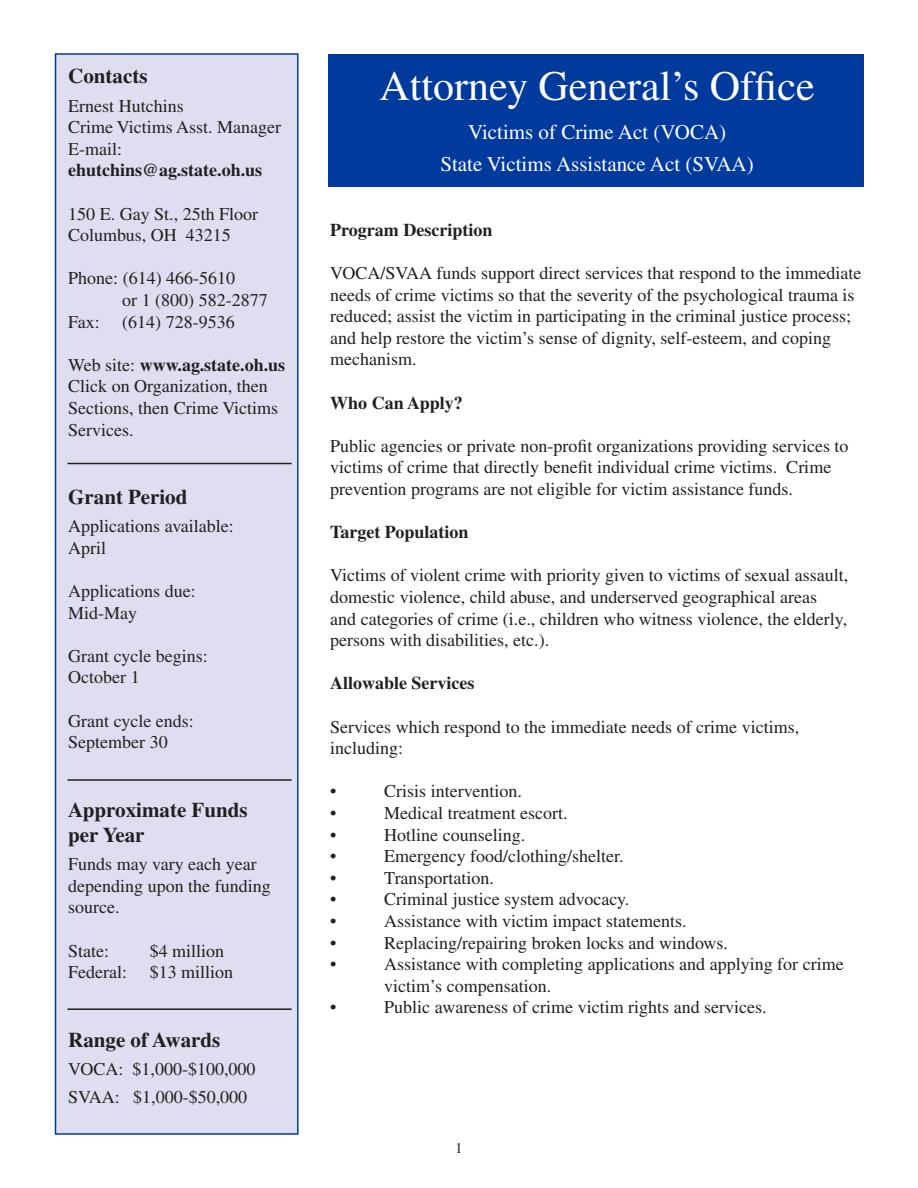
<style>
.page{position:relative;width:918px;height:1188px;background:#fff}
.page>*{position:absolute;margin:0;border:0;box-sizing:border-box;transform-origin:0 0}
.t1{font:42px "Times";color:#fff}
.t2{font:700 21px/25.2px "Times";color:#231f20}
.t3{font:21px/32px "Times";color:#fff;text-align:center}
.t4{font:18px/21.6px "Times";color:#231f20}
.t5{font:700 18px "Times";color:#231f20}
.t6{font:15px "Times";color:#231f20}
.s1{font-weight:700}
</style>
<div class="page">
<div style="left:328px;top:54px;width:536px;height:132px;background:#003a9c"></div>
<div style="left:56px;top:54px;width:242px;height:1080px;background:#dfdef1"></div>
<div style="left:55px;top:53px;width:244px;height:1082px;border:2px solid #003a9c"></div>
<hr style="left:68px;top:463px;width:224px;height:1px;background:#231f20">
<hr style="left:68px;top:779px;width:224px;height:2px;background:#231f20">
<hr style="left:67px;top:1008px;width:225px;height:2px;background:#231f20">
<p class="t2" style="left:68px;top:63px;width:81px">Contacts</p>
<p class="t4" style="left:68px;top:95px;width:215px">Ernest Hutchins<br>Crime Victims Asst. Manager<br>E-mail:</p>
<p class="t5" style="left:68px;top:159px;width:195px">ehutchins@ag.state.oh.us</p>
<p class="t4" style="left:68px;top:203px;width:192px">150 E. Gay St., 25th Floor<br>Columbus, OH 43215</p>
<p class="t4" style="left:68px;top:267px;width:168px">Phone: (614) 466-5610</p>
<p class="t4" style="left:122px;top:289px;width:147px">or 1 (800) 582-2877</p>
<p class="t4" style="left:68px;top:311px;width:168px">Fax: (614) 728-9536</p>
<p class="t4" style="left:68px;top:354px;width:219px">Web site: <span class="s1">www.ag.state.oh.us<br></span>Click on Organization, then<br>Sections, then Crime Victims<br>Services.</p>
<p class="t2" style="left:68px;top:484px;width:121px">Grant Period</p>
<p class="t4" style="left:68px;top:515px;width:167px">Applications available:<br>April</p>
<p class="t4" style="left:68px;top:580px;width:129px">Applications due:<br>Mid-May</p>
<p class="t4" style="left:68px;top:645px;width:141px">Grant cycle begins:<br>October 1</p>
<p class="t4" style="left:68px;top:710px;width:127px">Grant cycle ends:<br>September 30</p>
<p class="t2" style="left:68px;top:797px;width:181px">Approximate Funds per Year</p>
<p class="t4" style="left:68px;top:853px;width:204px">Funds may vary each year depending upon the funding source.</p>
<p class="t4" style="left:68px;top:940px;width:43px">State:</p>
<p class="t4" style="left:150px;top:940px;width:76px">$4 million</p>
<p class="t4" style="left:68px;top:961px;width:60px">Federal:</p>
<p class="t4" style="left:150px;top:961px;width:85px">$13 million</p>
<p class="t2" style="left:68px;top:1026px;width:154px">Range of Awards</p>
<p class="t4" style="left:68px;top:1055px;width:189px;line-height:28.3px">VOCA: $1,000-$100,000<br>SVAA: $1,000-$50,000</p>
<h1 class="t1" style="left:379px;top:63px;width:437px">Attorney General’s Office</h1>
<p class="t3" style="left:440px;top:116px;width:315px">Victims of Crime Act (VOCA)<br>State Victims Assistance Act (SVAA)</p>
<p class="t5" style="left:330px;top:219px;width:164px">Program Description</p>
<p class="t4" style="left:330px;top:262px;width:533px">VOCA/SVAA funds support direct services that respond to the immediate needs of crime victims so that the severity of the psychological trauma is reduced; assist the victim in participating in the criminal justice process; and help restore the victim’s sense of dignity, self-esteem, and coping mechanism.</p>
<p class="t5" style="left:330px;top:392px;width:134px">Who Can Apply?</p>
<p class="t4" style="left:330px;top:435px;width:520px">Public agencies or private non-profit organizations providing services to victims of crime that directly benefit individual crime victims. Crime prevention programs are not eligible for victim assistance funds.</p>
<p class="t5" style="left:330px;top:521px;width:140px">Target Population</p>
<p class="t4" style="left:330px;top:564px;width:519px">Victims of violent crime with priority given to victims of sexual assault, domestic violence, child abuse, and underserved geographical areas<br>and categories of crime (i.e., children who witness violence, the elderly, persons with disabilities, etc.).</p>
<p class="t5" style="left:330px;top:673px;width:146px">Allowable Services</p>
<p class="t4" style="left:330px;top:716px;width:470px">Services which respond to the immediate needs of crime victims, including:</p>
<p class="t4" style="left:330px;top:780px;width:8px">•</p>
<p class="t4" style="left:384px;top:780px;width:139px">Crisis intervention.</p>
<p class="t4" style="left:330px;top:802px;width:8px">•</p>
<p class="t4" style="left:384px;top:802px;width:185px">Medical treatment escort.</p>
<p class="t4" style="left:330px;top:824px;width:8px">•</p>
<p class="t4" style="left:384px;top:824px;width:142px">Hotline counseling.</p>
<p class="t4" style="left:330px;top:845px;width:8px">•</p>
<p class="t4" style="left:384px;top:845px;width:241px">Emergency food/clothing/shelter.</p>
<p class="t4" style="left:330px;top:867px;width:8px">•</p>
<p class="t4" style="left:384px;top:867px;width:111px">Transportation.</p>
<p class="t4" style="left:330px;top:888px;width:8px">•</p>
<p class="t4" style="left:384px;top:888px;width:247px">Criminal justice system advocacy.</p>
<p class="t4" style="left:330px;top:910px;width:8px">•</p>
<p class="t4" style="left:384px;top:910px;width:304px">Assistance with victim impact statements.</p>
<p class="t4" style="left:330px;top:932px;width:8px">•</p>
<p class="t4" style="left:384px;top:932px;width:345px">Replacing/repairing broken locks and windows.</p>
<p class="t4" style="left:330px;top:953px;width:8px">•</p>
<p class="t4" style="left:384px;top:953px;width:461px">Assistance with completing applications and applying for crime victim’s compensation.</p>
<p class="t4" style="left:330px;top:996px;width:8px">•</p>
<p class="t4" style="left:384px;top:996px;width:384px">Public awareness of crime victim rights and services.</p>
<p class="t6" style="left:455px;top:1140px;width:9px">1</p>
</div>
